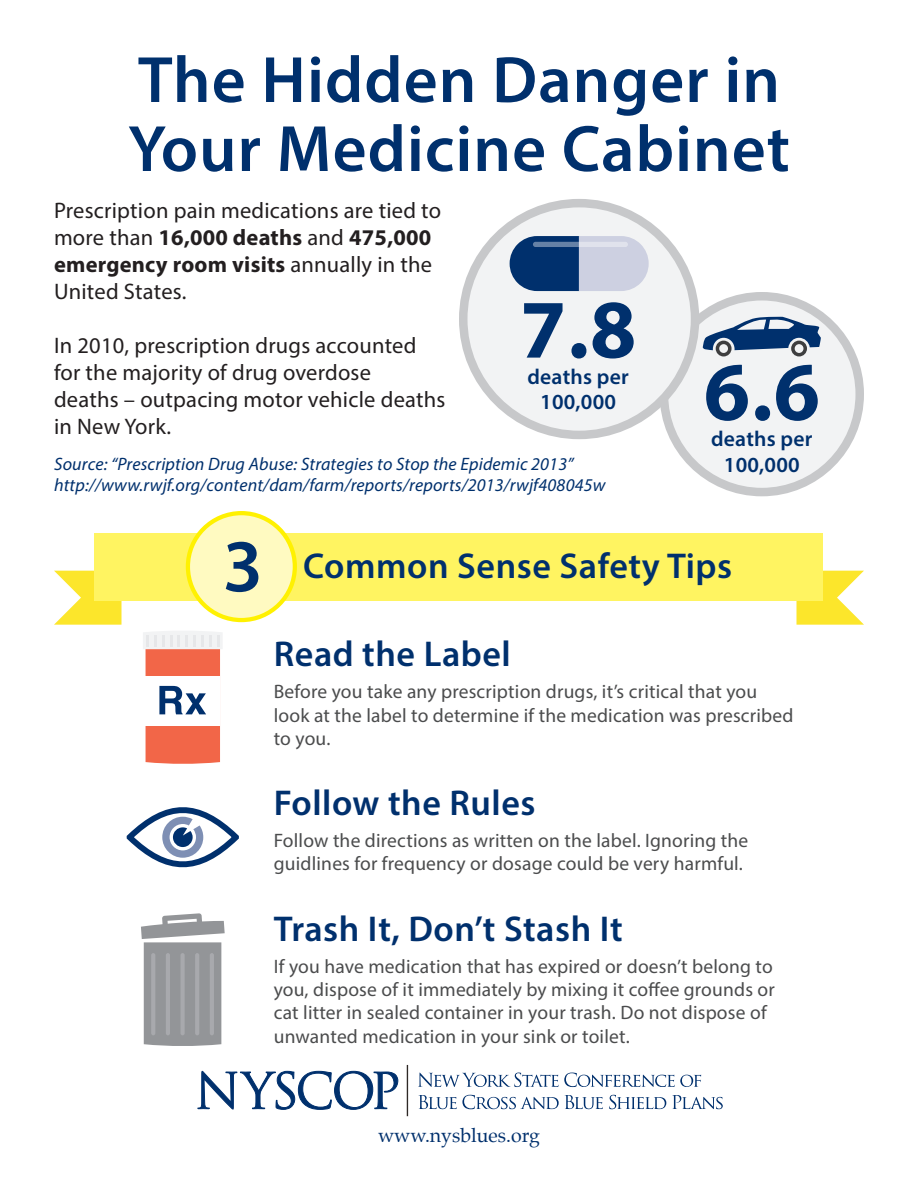
<style>
.page{position:relative;width:918px;height:1188px;background:#fff}
.page>*{position:absolute;margin:0;border:0;box-sizing:border-box;transform-origin:0 0}
.Body_Copy{font:700 83.7px "Myriad Pro";color:#00306d}
.t1{font:600 75px "Myriad Pro";color:#00306d}
.t2{font:600 66px "Myriad Pro";letter-spacing:.015em;color:#00306d}
.t3{font:600 36px "Myriad Pro";letter-spacing:.015em;color:#00306d}
.Body_Copy-2{font:22.5px/27px "Myriad Pro";letter-spacing:.01em;color:#231f20}
.Body_Copy-3{font:600 21.6px/26px "Myriad Pro";letter-spacing:.01em;color:#00306d;text-align:center}
.t4{font:19.5px/23.2px "Myriad Pro";letter-spacing:.01em;color:#4b4c4d}
.t5{font:19.5px "Palatino";color:#00306d}
.Body_Copy-4{font:italic 18px "Myriad Pro";letter-spacing:.01em;color:#00306d}
.s1{font-weight:700}
</style>
<div class="page">
<svg style="left:197px;top:1071px;width:201px;height:39px"></svg>
<svg style="left:418px;top:1073px;width:283px;height:14px"></svg>
<svg style="left:419px;top:1095px;width:140px;height:14px"></svg>
<svg style="left:565px;top:1095px;width:38px;height:14px"></svg>
<svg style="left:609px;top:1095px;width:57px;height:14px"></svg>
<svg style="left:672px;top:1095px;width:51px;height:14px"></svg>
<hr style="left:407px;top:1065px;width:1px;height:51px;background:#2e2926">
<svg style="left:54px;top:571px;width:68px;height:54px"></svg>
<svg style="left:796px;top:571px;width:68px;height:54px"></svg>
<div style="left:94px;top:533px;width:730px;height:67px;background:#fff461"></div>
<div style="left:188px;top:513px;width:107px;height:107px;background:#fffac1;border-radius:50%"></div>
<div style="left:186px;top:511px;width:111px;height:111px;border:4px solid #fff101;border-radius:50%"></div>
<svg style="left:143px;top:631px;width:79px;height:133px"></svg>
<svg style="left:126px;top:807px;width:113px;height:61px"></svg>
<svg style="left:141px;top:913px;width:84px;height:133px"></svg>
<hr style="left:151px;top:953px;width:4px;height:82px;background:#a8a9ad;border-radius:2px">
<hr style="left:166px;top:953px;width:4px;height:82px;background:#a8a9ad;border-radius:2px">
<div style="left:180px;top:953px;width:5px;height:82px;background:#a8a9ad;border-radius:2px"></div>
<hr style="left:195px;top:953px;width:4px;height:82px;background:#a8a9ad;border-radius:2px">
<hr style="left:210px;top:953px;width:4px;height:82px;background:#a8a9ad;border-radius:2px">
<div style="left:664px;top:296px;width:196px;height:196px;background:#f2f3f4;border-radius:50%"></div>
<div style="left:660px;top:292px;width:204px;height:204px;border:9px solid #c7c8ca;border-radius:50%"></div>
<svg style="left:703px;top:316px;width:118px;height:40px"></svg>
<div style="left:463px;top:203px;width:232px;height:232px;background:#f2f3f4;border-radius:50%"></div>
<div style="left:459px;top:199px;width:240px;height:240px;border:9px solid #c7c8ca;border-radius:50%"></div>
<svg style="left:510px;top:236px;width:139px;height:55px"></svg>
<svg style="left:533px;top:242px;width:95px;height:5px"></svg>
<p class="t2" style="left:138px;top:38px;width:644px">The Hidden Danger in</p>
<p class="t2" style="left:128px;top:107px;width:663px">Your Medicine Cabinet</p>
<p class="Body_Copy-2" style="left:54px;top:196px;width:389px">Prescription pain medications are tied to more than <span class="s1">16,000 deaths</span> and <span class="s1">475,000 emergency room visits</span> annually in the<br>United States.</p>
<p class="Body_Copy-2" style="left:54px;top:331px;width:364px">In 2010, prescription drugs accounted for the majority of drug overdose</p>
<p class="Body_Copy-2" style="left:54px;top:385px;width:393px">deaths – outpacing motor vehicle deaths in New York.</p>
<p class="Body_Copy-4" style="left:54px;top:453px;width:521px">Source: “Prescription Drug Abuse: Strategies to Stop the Epidemic 2013”</p>
<p class="Body_Copy-4" style="left:54px;top:474px;width:553px">http://www.rwjf.org/content/dam/farm/reports/reports/2013/rwjf408045w</p>
<p class="Body_Copy" style="left:520px;top:275px;width:118px">7.8</p>
<p class="Body_Copy-3" style="left:527px;top:363px;width:103px">deaths per<br>100,000</p>
<p class="Body_Copy" style="left:704px;top:337px;width:118px">6.6</p>
<p class="Body_Copy-3" style="left:711px;top:425px;width:103px">deaths per<br>100,000</p>
<p class="t1" style="left:223px;top:518px;width:42px">3</p>
<p class="t3" style="left:303px;top:543px;width:431px">Common Sense Safety Tips</p>
<p class="t3" style="left:274px;top:631px;width:239px">Read the Label</p>
<p class="t4" style="left:274px;top:680px;width:521px">Before you take any prescription drugs, it’s critical that you look at the label to determine if the medication was prescribed to you.</p>
<p class="t3" style="left:274px;top:780px;width:263px">Follow the Rules</p>
<p class="t4" style="left:274px;top:829px;width:476px">Follow the directions as written on the label. Ignoring the guidlines for frequency or dosage could be very harmful.</p>
<p class="t3" style="left:274px;top:906px;width:351px">Trash It, Don’t Stash It</p>
<p class="t4" style="left:274px;top:954px;width:503px">If you have medication that has expired or doesn’t belong to you, dispose of it immediately by mixing it coffee grounds or cat litter in sealed container in your trash. Do not dispose of unwanted medication in your sink or toilet.</p>
<p class="t5" style="left:378px;top:1119px;width:163px">www.nysblues.org</p>
</div>
